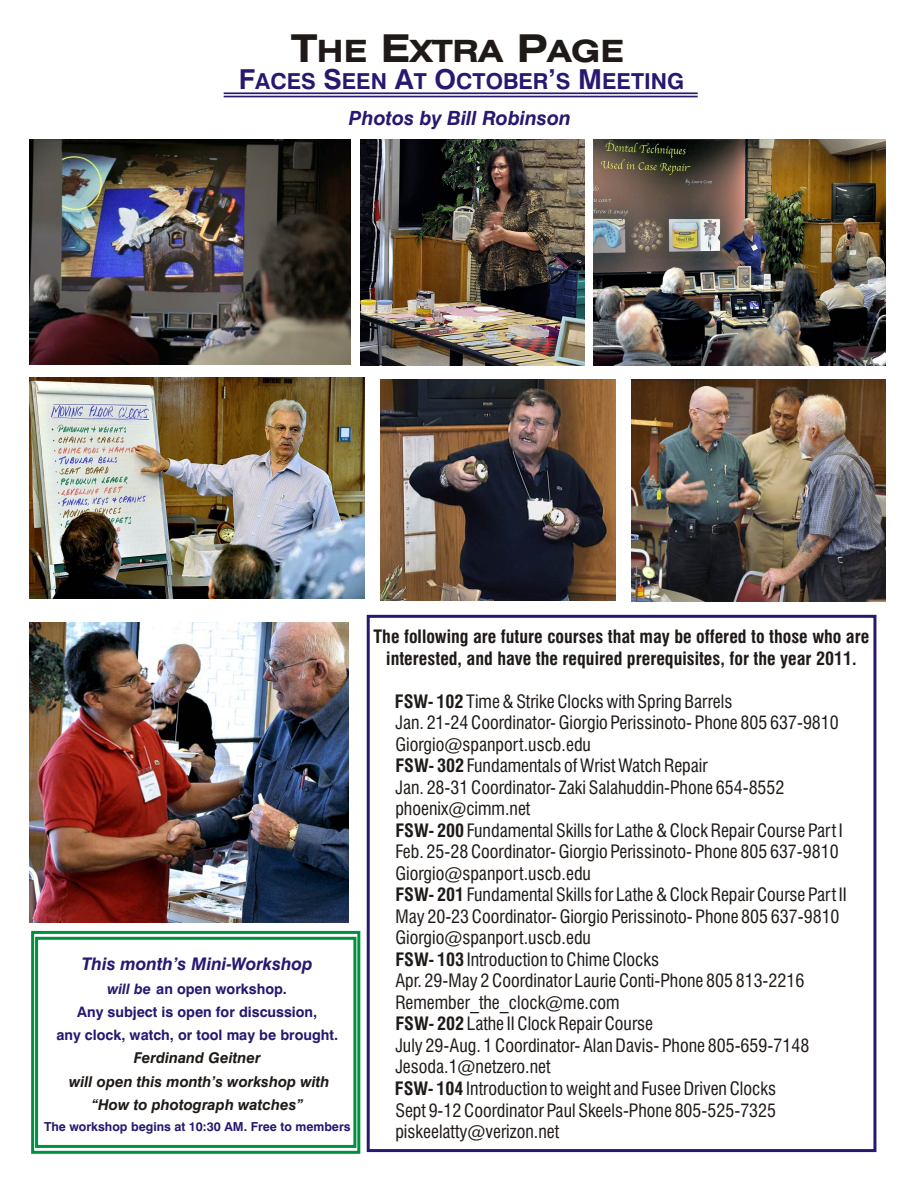
<style>
.page{position:relative;width:918px;height:1188px;background:#fff}
.page>*{position:absolute;margin:0;border:0;box-sizing:border-box;transform-origin:0 0}
.t1{font:700 expanded 30.75px "Swiss 721 BT";color:#1f1a17}
.t2{font:700 22.05px "Swiss 721 BT";color:#291770}
.t3{font:italic 700 19.65px "Swiss 721 BT";color:#291770}
.t4{font:condensed 18px/21.5px "Swiss 721 BT";color:#1f1a17}
.t5{font:700 condensed 18px/21.5px "Swiss 721 BT";color:#1f1a17;text-align:center}
.t6{font:italic 700 17.4px "Swiss 721 BT";color:#291770}
.t7{font:italic 700 14.85px/23.5px "Swiss 721 BT";color:#1f1a17;text-align:center}
.t8{font:700 14.4px/22.8px "Swiss 721 BT";color:#291770;text-align:center}
.t9{font:700 12.45px "Swiss 721 BT";color:#291770}
.s1{font-size:38.4px}
.s2{font-size:27.45px}
.s3{font-style:italic}
.s4{font-weight:700}
</style>
<div class="page">
<div style="left:31px;top:931px;width:329px;height:223px;border:3px solid #009140"></div>
<div style="left:35px;top:937px;width:321px;height:211px;border:3px solid #009140"></div>
<hr style="left:224px;top:92px;width:474px;height:2px;background:#291770">
<hr style="left:224px;top:96px;width:474px;height:1px;background:#291770">
<img style="left:381px;top:380px;width:235px;height:221px">
<img style="left:30px;top:378px;width:335px;height:221px">
<img style="left:632px;top:380px;width:254px;height:221px">
<img style="left:30px;top:622px;width:319px;height:301px">
<img style="left:593px;top:140px;width:293px;height:226px">
<img style="left:30px;top:140px;width:321px;height:225px">
<img style="left:361px;top:140px;width:223px;height:226px">
<div style="left:367px;top:615px;width:509px;height:537px;border:3px solid #291770"></div>
<h1 class="t1" style="left:292px;top:38px;width:334px"><span class="s1">T</span>HE <span class="s1">E</span>XTRA <span class="s1">P</span>AGE</h1>
<p class="t2" style="left:239px;top:72px;width:447px"><span class="s2">F</span>ACES <span class="s2">S</span>EEN <span class="s2">A</span>T <span class="s2">O</span>CTOBER<span class="s2">’</span>S <span class="s2">M</span>EETING</p>
<p class="t3" style="left:349px;top:110px;width:224px">Photos by Bill Robinson</p>
<p class="t6" style="left:82px;top:957px;width:233px">This month’s Mini-Workshop</p>
<p class="t8" style="left:56px;top:979px;width:283px"><span class="s3">will be</span> an open workshop.<br>Any subject is open for discussion,<br>any clock, watch, or tool may be brought.</p>
<p class="t7" style="left:69px;top:1047px;width:262px">Ferdinand Geitner<br>will open this month’s workshop with “How to photograph watches”</p>
<p class="t9" style="left:44px;top:1121px;width:308px">The workshop begins at 10:30 AM. Free to members</p>
<p class="t5" style="left:374px;top:628px;width:497px">The following are future courses that may be offered to those who are interested, and have the required prerequisites, for the year 2011.</p>
<p class="t4" style="left:395px;top:692px;width:453px"><span class="s4">FSW- 102</span> Time &amp; Strike Clocks with Spring Barrels<br>Jan. 21-24 Coordinator- Giorgio Perissinoto- Phone 805 637-9810<br>Giorgio@spanport.uscb.edu<br><span class="s4">FSW- 302</span> Fundamentals of Wrist Watch Repair<br>Jan. 28-31 Coordinator- Zaki Salahuddin-Phone 654-8552 phoenix@cimm.net<br><span class="s4">FSW- 200</span> Fundamental Skills for Lathe &amp; Clock Repair Course Part I Feb. 25-28 Coordinator- Giorgio Perissinoto- Phone 805 637-9810<br>Giorgio@spanport.uscb.edu<br><span class="s4">FSW- 201</span> Fundamental Skills for Lathe &amp; Clock Repair Course Part II May 20-23 Coordinator- Giorgio Perissinoto- Phone 805 637-9810<br>Giorgio@spanport.uscb.edu<br><span class="s4">FSW- 103</span> Introduction to Chime Clocks<br>Apr. 29-May 2 Coordinator Laurie Conti-Phone 805 813-2216<br>Remember_the_clock@me.com<br><span class="s4">FSW- 202</span> Lathe II Clock Repair Course<br>July 29-Aug. 1 Coordinator- Alan Davis- Phone 805-659-7148<br>Jesoda.1@netzero.net<br><span class="s4">FSW- 104</span> Introduction to weight and Fusee Driven Clocks<br>Sept 9-12 Coordinator Paul Skeels-Phone 805-525-7325 piskeelatty@verizon.net</p>
</div>
